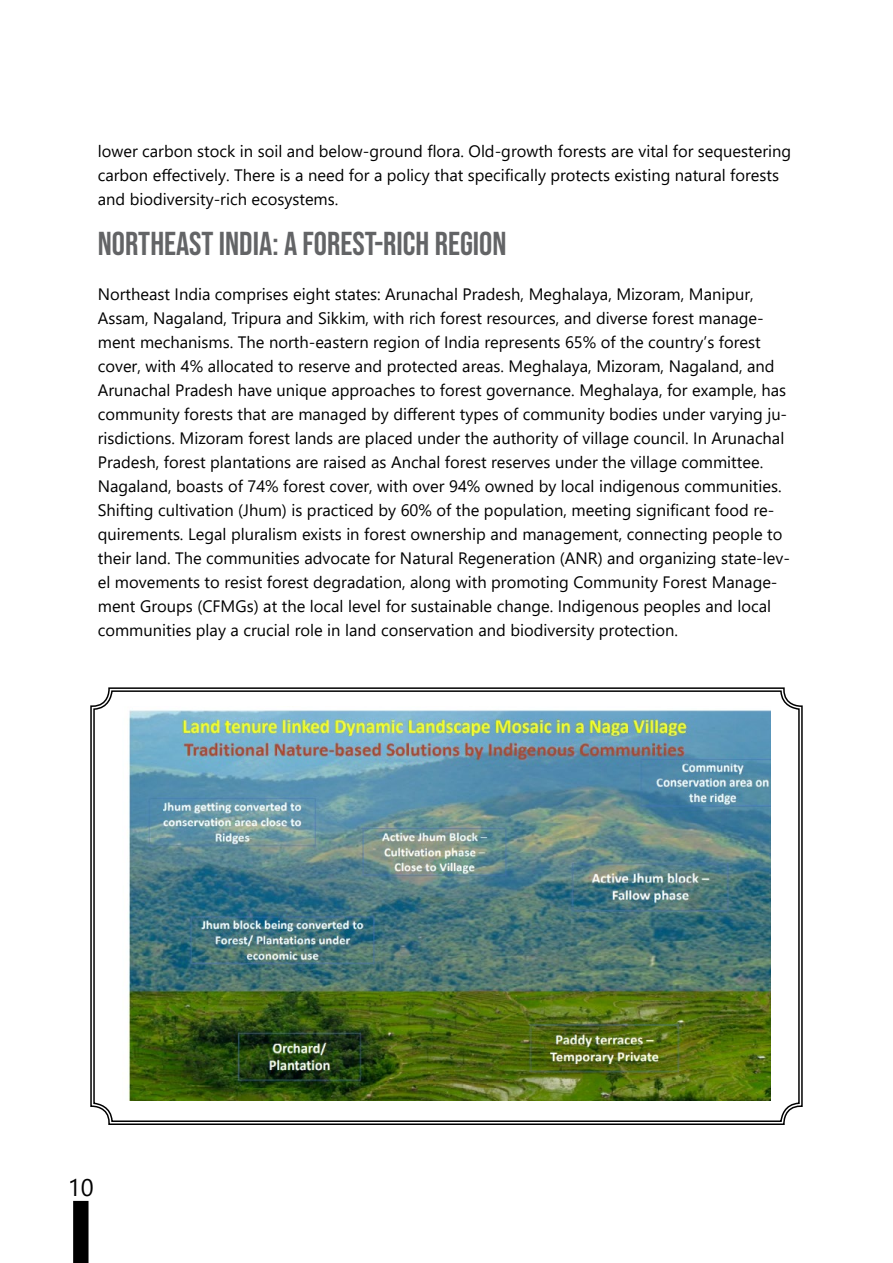
<style>
.page{position:relative;width:893px;height:1263px;background:#fff}
.page>*{position:absolute;margin:0;border:0;box-sizing:border-box;transform-origin:0 0}
.t1{font:33px "Bebas Neue";color:#636466}
.t2{font:24px "Segoe UI";color:#000}
.t3{font:16.5px/24px "Segoe UI";color:#000}
</style>
<div class="page">
<div style="left:74px;top:1202px;width:14px;height:60px;background:#000"></div>
<div style="left:73px;top:1201px;width:16px;height:62px;border:2px solid #000"></div>
<img style="left:90px;top:687px;width:713px;height:438px">
<p class="t3" style="left:98px;top:137px;width:695px">lower carbon stock in soil and below-ground flora. Old-growth forests are vital for sequestering carbon effectively. There is a need for a policy that specifically protects existing natural forests and biodiversity-rich ecosystems.</p>
<h1 class="t1" style="left:98px;top:224px;width:410px">NORTHEAST INDIA: A FOREST-RICH REGION</h1>
<p class="t3" style="left:98px;top:281px;width:694px">Northeast India comprises eight states: Arunachal Pradesh, Meghalaya, Mizoram, Manipur, Assam, Nagaland, Tripura and Sikkim, with rich forest resources, and diverse forest manage&shy;ment mechanisms. The north-eastern region of India represents 65% of the country’s forest cover, with 4% allocated to reserve and protected areas. Meghalaya, Mizoram, Nagaland, and Arunachal Pradesh have unique approaches to forest governance. Meghalaya, for example, has community forests that are managed by different types of community bodies under varying ju&shy;risdictions. Mizoram forest lands are placed under the authority of village council. In Arunachal Pradesh, forest plantations are raised as Anchal forest reserves under the village committee.<br>Nagaland, boasts of 74% forest cover, with over 94% owned by local indigenous communities.<br>Shifting cultivation (Jhum) is practiced by 60% of the population, meeting significant food re&shy;quirements. Legal pluralism exists in forest ownership and management, connecting people to their land. The communities advocate for Natural Regeneration (ANR) and organizing state-lev&shy;el movements to resist forest degradation, along with promoting Community Forest Manage&shy;ment Groups (CFMGs) at the local level for sustainable change. Indigenous peoples and local communities play a crucial role in land conservation and biodiversity protection.</p>
<h2 class="t2" style="left:68px;top:1164px;width:27px">10</h2>
</div>
